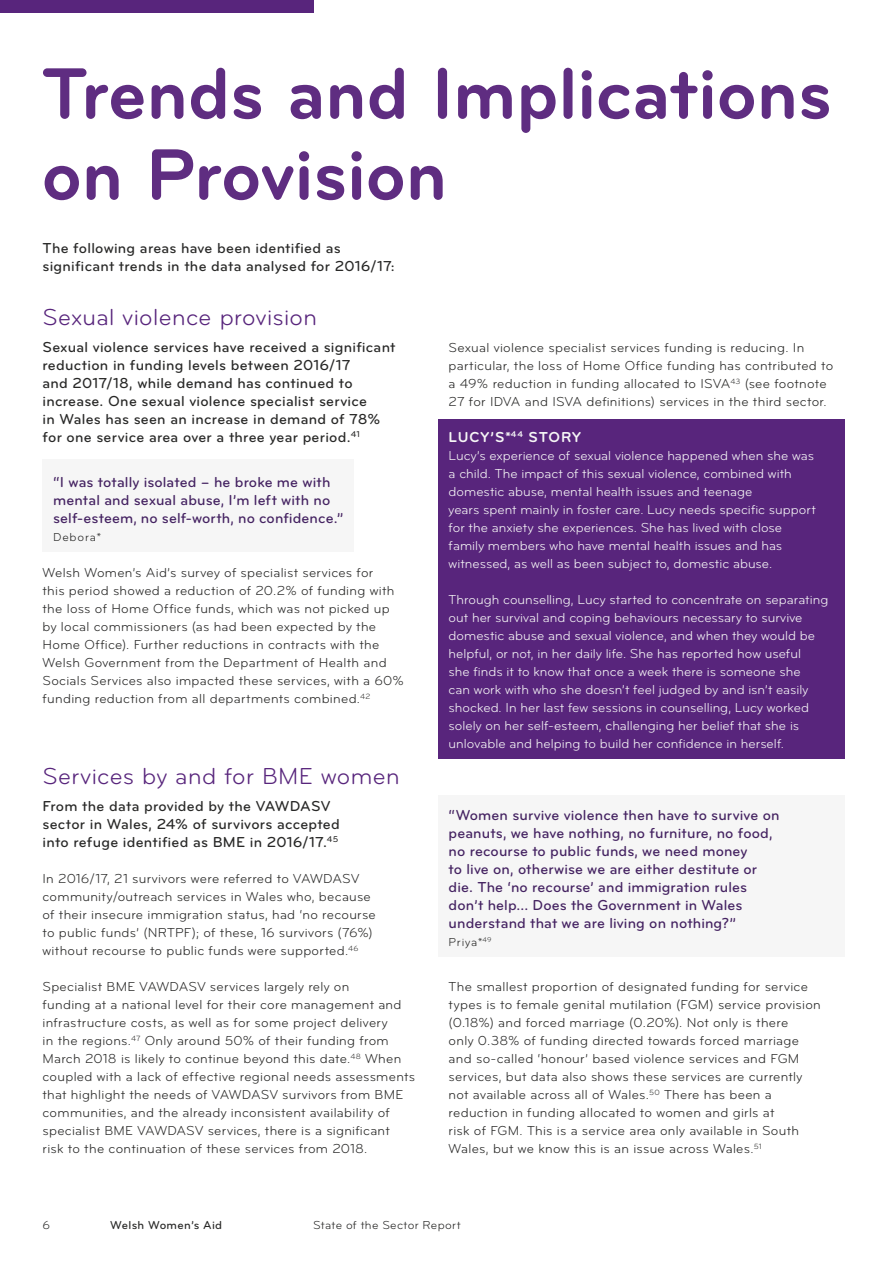
<style>
.page{position:relative;width:893px;height:1263px;background:#fff}
.page>*{position:absolute;margin:0;border:0;box-sizing:border-box;transform-origin:0 0}
.t1{font:700 75px/81px "Bryant Pro";letter-spacing:-.01em;color:#5f2d81}
.t2{font:24px "Bryant Pro";letter-spacing:.015em;color:#58257c}
.t3{font:500 15px/18px "Bryant Pro";letter-spacing:.015em;color:#282827}
.t4{font:500 15px/18px "Bryant Pro";letter-spacing:.005em;color:#442261}
.t5{font:700 15px "Bryant Pro";letter-spacing:.06em;color:#f6f6f6}
.t6{font:13.5px/18px "Bryant Pro";letter-spacing:.02em;color:#282827}
.t7{font:13.5px/18px "Bryant Pro";color:#f6f6f6}
.t8{font:12px "Bryant Pro";letter-spacing:.03em;color:#282827}
.t9{font:500 12px "Bryant Pro";letter-spacing:.025em;color:#282827}
</style>
<div class="page">
<div style="left:438px;top:796px;width:406px;height:161px;background:#f6f6f6"></div>
<div style="left:438px;top:420px;width:406px;height:339px;background:#58257c"></div>
<div style="left:43px;top:459px;width:311px;height:93px;background:#f6f6f6"></div>
<div style="left:0;top:0;width:313px;height:13px;background:#58257c"></div>
<h1 class="t1" style="left:41px;top:55px;width:792px">Trends and Implications on Provision</h1>
<p class="t3" style="left:43px;top:240px;width:354px">The following areas have been identified as significant trends in the data analysed for 2016/17:</p>
<h2 class="t2" style="left:43px;top:305px;width:276px">Sexual violence provision</h2>
<p class="t3" style="left:43px;top:339px;width:354px">Sexual violence services have received a significant reduction in funding levels between 2016/17<br>and 2017/18, while demand has continued to increase. One sexual violence specialist service<br>in Wales has seen an increase in demand of 78% for one service area over a three year period.<sup>41</sup></p>
<p class="t4" style="left:53px;top:474px;width:292px">“I was totally isolated – he broke me with mental and sexual abuse, I’m left with no self-esteem, no self-worth, no confidence.”</p>
<p class="t8" style="left:53px;top:531px;width:50px">Debora*</p>
<p class="t6" style="left:43px;top:564px;width:363px">Welsh Women’s Aid’s survey of specialist services for<br>this period showed a reduction of 20.2% of funding with the loss of Home Office funds, which was not picked up by local commissioners (as had been expected by the Home Office). Further reductions in contracts with the Welsh Government from the Department of Health and Socials Services also impacted these services, with a 60% funding reduction from all departments combined.<sup>42</sup></p>
<p class="t6" style="left:449px;top:339px;width:386px">Sexual violence specialist services funding is reducing. In particular, the loss of Home Office funding has contributed to a 49% reduction in funding allocated to ISVA<sup>43</sup> (see footnote 27 for IDVA and ISVA definitions) services in the third sector.</p>
<p class="t5" style="left:449px;top:429px;width:134px">LUCY’S*<sup>44</sup> STORY</p>
<p class="t7" style="left:449px;top:447px;width:369px">Lucy’s experience of sexual violence happened when she was a child. The impact of this sexual violence, combined with domestic abuse, mental health issues and teenage<br>years spent mainly in foster care. Lucy needs specific support for the anxiety she experiences. She has lived with close family members who have mental health issues and has witnessed, as well as been subject to, domestic abuse.</p>
<p class="t7" style="left:449px;top:591px;width:381px">Through counselling, Lucy started to concentrate on separating out her survival and coping behaviours necessary to survive domestic abuse and sexual violence, and when they would be helpful, or not, in her daily life. She has reported how useful<br>she finds it to know that once a week there is someone she<br>can work with who she doesn’t feel judged by and isn’t easily shocked. In her last few sessions in counselling, Lucy worked solely on her self-esteem, challenging her belief that she is unlovable and helping to build her confidence in herself.</p>
<h2 class="t2" style="left:43px;top:764px;width:359px">Services by and for BME women</h2>
<p class="t3" style="left:43px;top:798px;width:299px">From the data provided by the VAWDASV sector in Wales, 24% of survivors accepted into refuge identified as BME in 2016/17.<sup>45</sup></p>
<p class="t6" style="left:43px;top:870px;width:335px">In 2016/17, 21 survivors were referred to VAWDASV community/outreach services in Wales who, because of their insecure immigration status, had ‘no recourse to public funds’ (NRTPF); of these, 16 survivors (76%) without recourse to public funds were supported.<sup>46</sup></p>
<p class="t6" style="left:43px;top:978px;width:374px">Specialist BME VAWDASV services largely rely on<br>funding at a national level for their core management and infrastructure costs, as well as for some project delivery<br>in the regions.<sup>47</sup> Only around 50% of their funding from March 2018 is likely to continue beyond this date.<sup>48</sup> When coupled with a lack of effective regional needs assessments that highlight the needs of VAWDASV survivors from BME communities, and the already inconsistent availability of specialist BME VAWDASV services, there is a significant<br>risk to the continuation of these services from 2018.</p>
<p class="t6" style="left:449px;top:978px;width:374px">The smallest proportion of designated funding for service types is to female genital mutilation (FGM) service provision (0.18%) and forced marriage (0.20%). Not only is there<br>only 0.38% of funding directed towards forced marriage and so-called ‘honour’ based violence services and FGM services, but data also shows these services are currently not available across all of Wales.<sup>50</sup> There has been a reduction in funding allocated to women and girls at<br>risk of FGM. This is a service area only available in South Wales, but we know this is an issue across Wales.<sup>51</sup></p>
<p class="t4" style="left:449px;top:807px;width:332px">“Women survive violence then have to survive on peanuts, we have nothing, no furniture, no food, no recourse to public funds, we need money<br>to live on, otherwise we are either destitute or die. The ‘no recourse’ and immigration rules don’t help... Does the Government in Wales understand that we are living on nothing?”</p>
<p class="t8" style="left:449px;top:936px;width:45px">Priya*<sup>49</sup></p>
<p class="t8" style="left:43px;top:1219px;width:9px">6</p>
<p class="t9" style="left:110px;top:1219px;width:113px">Welsh Women’s Aid</p>
<p class="t8" style="left:313px;top:1219px;width:149px">State of the Sector Report</p>
</div>
